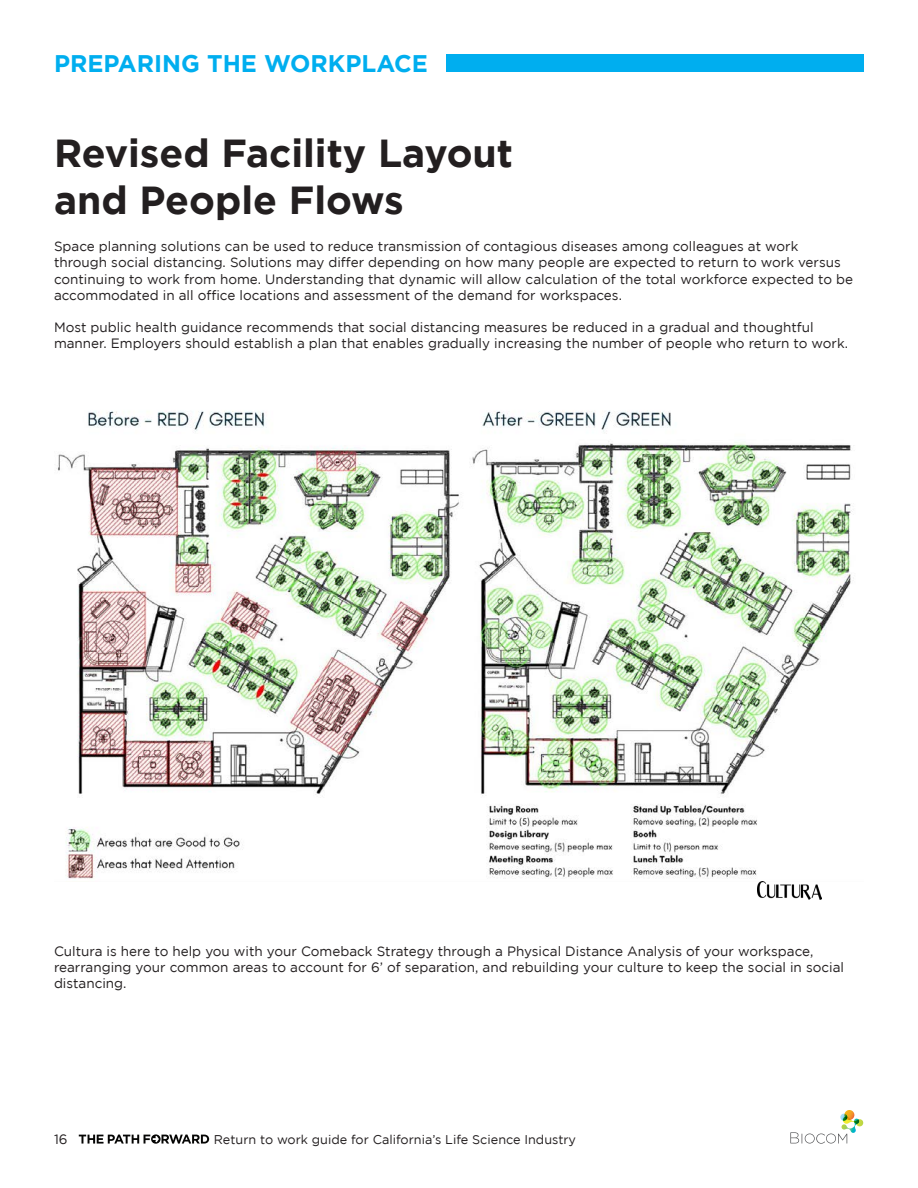
<style>
.page{position:relative;width:918px;height:1188px;background:#fff}
.page>*{position:absolute;margin:0;border:0;box-sizing:border-box;transform-origin:0 0}
.t1{font:700 39px "Gotham";color:#231f20}
.t2{font:700 24px "Gotham";color:#00aeef}
.t3{font:13.5px/16.2px "Gotham";color:#231f20}
.t4{font:12.6px "Gotham";color:#231f20}
</style>
<div class="page">
<svg style="left:79px;top:1134px;width:130px;height:10px"></svg>
<svg style="left:790px;top:1110px;width:74px;height:34px"></svg>
<div style="left:446px;top:54px;width:418px;height:18px;background:#00aeef"></div>
<img style="left:58px;top:411px;width:794px;height:468px">
<img style="left:757px;top:881px;width:64px;height:18px">
<p class="t2" style="left:54px;top:49px;width:376px">PREPARING THE WORKPLACE</p>
<p class="t1" style="left:54px;top:131px;width:461px">Revised Facility Layout</p>
<p class="t1" style="left:54px;top:178px;width:351px">and People Flows</p>
<p class="t3" style="left:54px;top:238px;width:801px">Space planning solutions can be used to reduce transmission of contagious diseases among colleagues at work through social distancing. Solutions may differ depending on how many people are expected to return to work versus continuing to work from home. Understanding that dynamic will allow calculation of the total workforce expected to be accommodated in all office locations and assessment of the demand for workspaces.</p>
<p class="t3" style="left:54px;top:319px;width:796px">Most public health guidance recommends that social distancing measures be reduced in a gradual and thoughtful manner. Employers should establish a plan that enables gradually increasing the number of people who return to work.</p>
<p class="t3" style="left:54px;top:943px;width:792px">Cultura is here to help you with your Comeback Strategy through a Physical Distance Analysis of your workspace, rearranging your common areas to account for 6’ of separation, and rebuilding your culture to keep the social in social distancing.</p>
<p class="t3" style="left:54px;top:1131px;width:15px">16</p>
<p class="t4" style="left:214px;top:1132px;width:364px">Return to work guide for California’s Life Science Industry</p>
</div>
